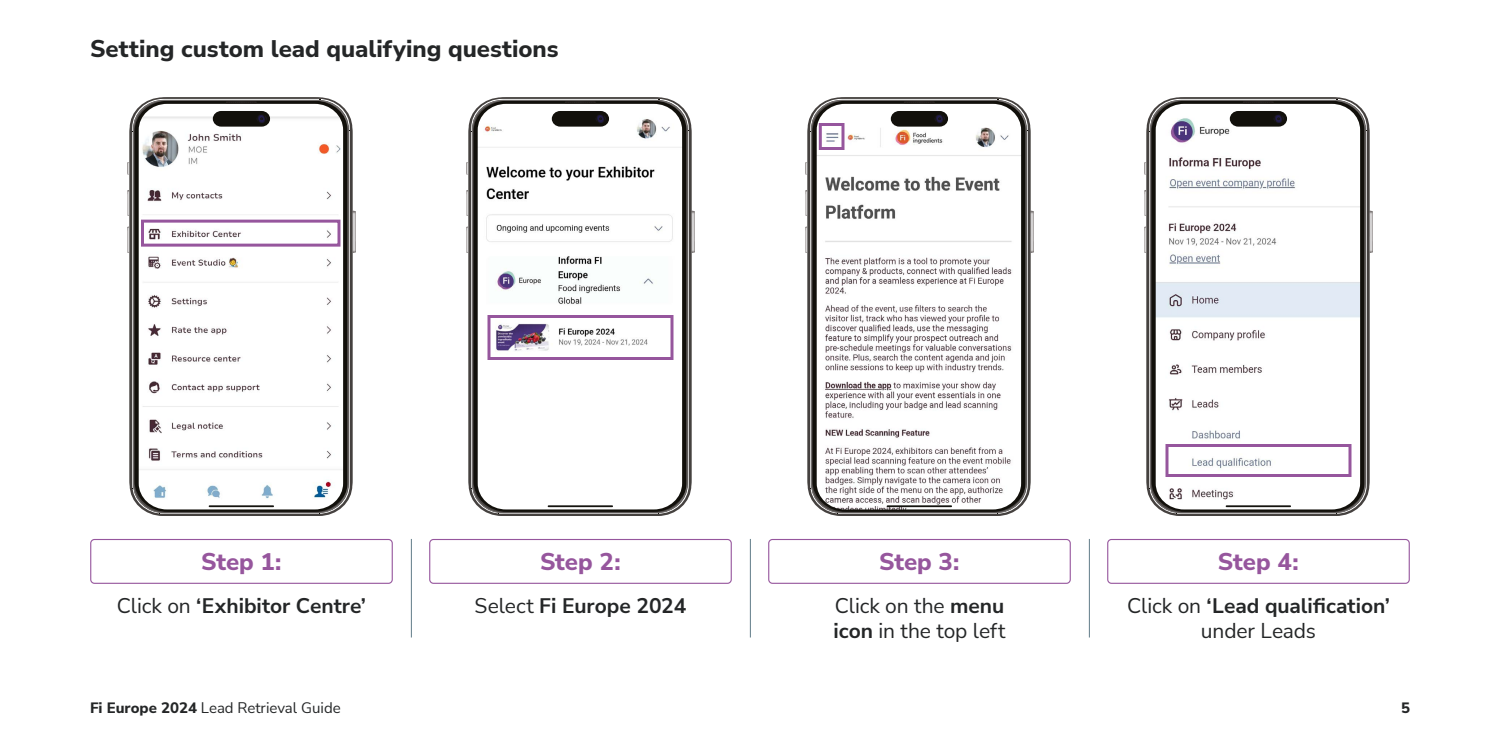
<style>
.page{position:relative;width:1500px;height:750px;background:#fff}
.page>*{position:absolute;margin:0;border:0;box-sizing:border-box;transform-origin:0 0}
.t1{font:800 24px "Nunito Sans";color:#242627}
.t2{font:800 24px "Nunito Sans";letter-spacing:-.005em;color:#96569d}
.t3{font:700 21px/25.2px "Nunito Sans";color:#242627;text-align:center}
.t4{font:21px/25.2px "Nunito Sans";letter-spacing:-.005em;color:#242627}
.t5{font:15px "Nunito Sans";color:#242627}
.t6{font:800 15px "Nunito Sans";color:#242627}
.s1{font-weight:400}
.s2{font-weight:700}
.s3{font-weight:800}
</style>
<div class="page">
<div style="left:90px;top:539px;width:303px;height:45px;border:1px solid #96569d;border-radius:4px"></div>
<div style="left:429px;top:539px;width:303px;height:45px;border:1px solid #96569d;border-radius:4px"></div>
<div style="left:768px;top:539px;width:303px;height:45px;border:1px solid #96569d;border-radius:4px"></div>
<div style="left:1107px;top:539px;width:303px;height:45px;border:1px solid #96569d;border-radius:4px"></div>
<svg style="left:127px;top:124px;width:228px;height:365px"></svg>
<svg style="left:130px;top:97px;width:222px;height:419px;background:#82807e"></svg>
<svg style="left:133px;top:100px;width:215px;height:413px"></svg>
<svg style="left:226px;top:101px;width:31px;height:4px"></svg>
<svg style="left:213px;top:111px;width:57px;height:16px"></svg>
<svg style="left:127px;top:162px;width:2px;height:13px"></svg>
<img style="left:353px;top:211px;width:3px;height:42px">
<img style="left:127px;top:226px;width:2px;height:27px">
<svg style="left:466px;top:124px;width:228px;height:365px"></svg>
<svg style="left:469px;top:97px;width:222px;height:419px;background:#82807e"></svg>
<svg style="left:472px;top:100px;width:215px;height:413px"></svg>
<svg style="left:565px;top:101px;width:31px;height:4px"></svg>
<svg style="left:552px;top:111px;width:57px;height:16px"></svg>
<svg style="left:466px;top:162px;width:2px;height:13px"></svg>
<img style="left:692px;top:211px;width:3px;height:42px">
<img style="left:466px;top:226px;width:2px;height:27px">
<svg style="left:805px;top:124px;width:228px;height:365px"></svg>
<svg style="left:808px;top:97px;width:222px;height:419px;background:#82807e"></svg>
<svg style="left:811px;top:100px;width:215px;height:413px"></svg>
<svg style="left:904px;top:101px;width:31px;height:4px"></svg>
<svg style="left:891px;top:111px;width:57px;height:16px"></svg>
<svg style="left:805px;top:162px;width:2px;height:13px"></svg>
<img style="left:1031px;top:211px;width:3px;height:42px">
<img style="left:805px;top:226px;width:2px;height:27px">
<svg style="left:1144px;top:124px;width:228px;height:365px"></svg>
<svg style="left:1147px;top:97px;width:222px;height:419px;background:#82807e"></svg>
<svg style="left:1150px;top:100px;width:215px;height:413px"></svg>
<svg style="left:1243px;top:101px;width:31px;height:4px"></svg>
<svg style="left:1230px;top:111px;width:57px;height:16px"></svg>
<svg style="left:1144px;top:162px;width:2px;height:13px"></svg>
<img style="left:1370px;top:211px;width:3px;height:42px">
<img style="left:1144px;top:226px;width:2px;height:27px">
<hr style="left:411px;top:539px;width:1px;height:99px;background:#607b88">
<hr style="left:750px;top:539px;width:1px;height:99px;background:#607b88">
<hr style="left:1089px;top:539px;width:1px;height:99px;background:#607b88">
<div style="left:141px;top:220px;width:199px;height:27px;border:3px solid #96569d"></div>
<div style="left:488px;top:315px;width:186px;height:45px;border:3px solid #96569d"></div>
<div style="left:1166px;top:444px;width:186px;height:33px;border:3px solid #96569d"></div>
<div style="left:819px;top:123px;width:25px;height:27px;border:3px solid #96569d"></div>
<p class="t1" style="left:90px;top:32px;width:470px">Setting custom lead qualifying questions</p>
<p class="t2" style="left:201px;top:545px;width:82px">Step 1:</p>
<p class="t3" style="left:117px;top:592px;width:251px"><span class="s1">Click on</span> ‘Exhibitor Centre’</p>
<p class="t2" style="left:540px;top:545px;width:82px">Step 2:</p>
<p class="t3" style="left:475px;top:592px;width:213px"><span class="s1">Select</span> Fi Europe 2024</p>
<p class="t2" style="left:879px;top:545px;width:82px">Step 3:</p>
<p class="t4" style="left:834px;top:592px;width:173px">Click on the <span class="s2">menu icon</span> in the top left</p>
<p class="t2" style="left:1218px;top:545px;width:82px">Step 4:</p>
<p class="t3" style="left:1127px;top:592px;width:264px"><span class="s1">Click on</span> ‘Lead qualification’ <span class="s1">under Leads</span></p>
<p class="t5" style="left:90px;top:697px;width:252px"><span class="s3">Fi Europe 2024</span> Lead Retrieval Guide</p>
<p class="t6" style="left:1401px;top:697px;width:10px">5</p>
</div>
